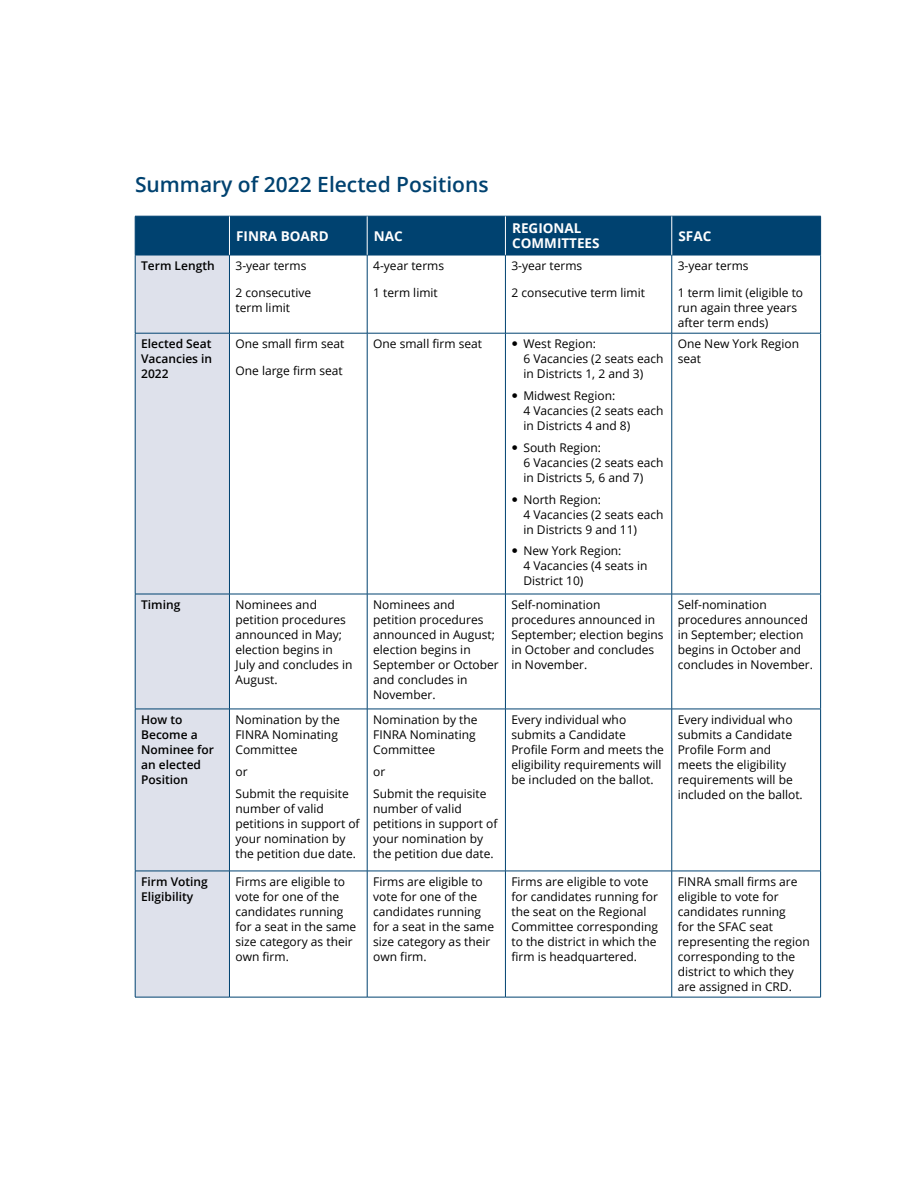
<style>
.page{position:relative;width:918px;height:1188px;background:#fff}
.page>*{position:absolute;margin:0;border:0;box-sizing:border-box;transform-origin:0 0}
.t1{font:600 21px "Open Sans";color:#004270}
.t2{font:700 13.5px/15px "Open Sans";color:#fff}
.t3{font:12px/15px "Open Sans";color:#000}
.t4{font:600 12px/15px "Open Sans";color:#000}
</style>
<div class="page">
<div style="left:136px;top:217px;width:684px;height:38px;background:#004270"></div>
<div style="left:136px;top:256px;width:93px;height:741px;background:#dee1eb"></div>
<hr style="left:135px;top:216px;width:94px;height:1px;background:#004270">
<hr style="left:135px;top:216px;width:1px;height:39px;background:#004270">
<hr style="left:229px;top:216px;width:138px;height:1px;background:#004270">
<hr style="left:367px;top:216px;width:138px;height:1px;background:#004270">
<hr style="left:505px;top:216px;width:167px;height:1px;background:#004270">
<hr style="left:672px;top:216px;width:149px;height:1px;background:#004270">
<hr style="left:820px;top:216px;width:1px;height:39px;background:#004270">
<hr style="left:135px;top:255px;width:94px;height:1px;background:#004270">
<hr style="left:135px;top:255px;width:1px;height:78px;background:#004270">
<hr style="left:229px;top:255px;width:138px;height:1px;background:#004270">
<hr style="left:229px;top:255px;width:1px;height:78px;background:#004270">
<hr style="left:367px;top:255px;width:138px;height:1px;background:#004270">
<hr style="left:367px;top:255px;width:1px;height:78px;background:#004270">
<hr style="left:505px;top:255px;width:167px;height:1px;background:#004270">
<hr style="left:505px;top:255px;width:1px;height:78px;background:#004270">
<hr style="left:672px;top:255px;width:149px;height:1px;background:#004270">
<hr style="left:672px;top:255px;width:1px;height:78px;background:#004270">
<hr style="left:820px;top:255px;width:1px;height:78px;background:#004270">
<hr style="left:135px;top:333px;width:94px;height:1px;background:#004270">
<hr style="left:135px;top:333px;width:1px;height:261px;background:#004270">
<hr style="left:229px;top:333px;width:138px;height:1px;background:#004270">
<hr style="left:229px;top:333px;width:1px;height:261px;background:#004270">
<hr style="left:367px;top:333px;width:138px;height:1px;background:#004270">
<hr style="left:367px;top:333px;width:1px;height:261px;background:#004270">
<hr style="left:505px;top:333px;width:167px;height:1px;background:#004270">
<hr style="left:505px;top:333px;width:1px;height:261px;background:#004270">
<hr style="left:672px;top:333px;width:149px;height:1px;background:#004270">
<hr style="left:672px;top:333px;width:1px;height:261px;background:#004270">
<hr style="left:820px;top:333px;width:1px;height:261px;background:#004270">
<hr style="left:135px;top:594px;width:94px;height:1px;background:#004270">
<hr style="left:135px;top:594px;width:1px;height:115px;background:#004270">
<hr style="left:229px;top:594px;width:138px;height:1px;background:#004270">
<hr style="left:229px;top:594px;width:1px;height:115px;background:#004270">
<hr style="left:367px;top:594px;width:138px;height:1px;background:#004270">
<hr style="left:367px;top:594px;width:1px;height:115px;background:#004270">
<hr style="left:505px;top:594px;width:167px;height:1px;background:#004270">
<hr style="left:505px;top:594px;width:1px;height:115px;background:#004270">
<hr style="left:672px;top:594px;width:149px;height:1px;background:#004270">
<hr style="left:672px;top:594px;width:1px;height:115px;background:#004270">
<hr style="left:820px;top:594px;width:1px;height:115px;background:#004270">
<hr style="left:135px;top:709px;width:94px;height:1px;background:#004270">
<hr style="left:135px;top:709px;width:1px;height:162px;background:#004270">
<hr style="left:229px;top:709px;width:138px;height:1px;background:#004270">
<hr style="left:229px;top:709px;width:1px;height:162px;background:#004270">
<hr style="left:367px;top:709px;width:138px;height:1px;background:#004270">
<hr style="left:367px;top:709px;width:1px;height:162px;background:#004270">
<hr style="left:505px;top:709px;width:167px;height:1px;background:#004270">
<hr style="left:505px;top:709px;width:1px;height:162px;background:#004270">
<hr style="left:672px;top:709px;width:149px;height:1px;background:#004270">
<hr style="left:672px;top:709px;width:1px;height:162px;background:#004270">
<hr style="left:820px;top:709px;width:1px;height:162px;background:#004270">
<hr style="left:135px;top:871px;width:94px;height:1px;background:#004270">
<hr style="left:135px;top:871px;width:1px;height:126px;background:#004270">
<hr style="left:229px;top:871px;width:138px;height:1px;background:#004270">
<hr style="left:229px;top:871px;width:1px;height:126px;background:#004270">
<hr style="left:367px;top:871px;width:138px;height:1px;background:#004270">
<hr style="left:367px;top:871px;width:1px;height:126px;background:#004270">
<hr style="left:505px;top:871px;width:167px;height:1px;background:#004270">
<hr style="left:505px;top:871px;width:1px;height:126px;background:#004270">
<hr style="left:672px;top:871px;width:149px;height:1px;background:#004270">
<hr style="left:672px;top:871px;width:1px;height:126px;background:#004270">
<hr style="left:820px;top:871px;width:1px;height:126px;background:#004270">
<hr style="left:135px;top:997px;width:94px;height:1px;background:#004270">
<hr style="left:229px;top:997px;width:138px;height:1px;background:#004270">
<hr style="left:367px;top:997px;width:138px;height:1px;background:#004270">
<hr style="left:505px;top:997px;width:167px;height:1px;background:#004270">
<hr style="left:672px;top:997px;width:149px;height:1px;background:#004270">
<hr style="left:229px;top:216px;width:1px;height:39px;background:#fff">
<hr style="left:367px;top:216px;width:1px;height:39px;background:#fff">
<hr style="left:505px;top:216px;width:1px;height:39px;background:#fff">
<hr style="left:672px;top:216px;width:1px;height:39px;background:#fff">
<h1 class="t1" style="left:135px;top:170px;width:355px">Summary of 2022 Elected Positions</h1>
<p class="t2" style="left:236px;top:228px;width:94px">FINRA BOARD</p>
<p class="t2" style="left:374px;top:228px;width:30px">NAC</p>
<p class="t2" style="left:512px;top:221px;width:89px">REGIONAL<br>COMMITTEES</p>
<p class="t2" style="left:679px;top:228px;width:34px">SFAC</p>
<p class="t4" style="left:141px;top:258px;width:75px">Term Length</p>
<p class="t3" style="left:235px;top:258px;width:72px">3-year terms</p>
<p class="t3" style="left:235px;top:285px;width:77px">2 consecutive term limit</p>
<p class="t4" style="left:141px;top:336px;width:73px;text-align:justify">Elected Seat Vacancies in 2022</p>
<p class="t3" style="left:235px;top:336px;width:110px">One small firm seat</p>
<p class="t3" style="left:235px;top:363px;width:109px">One large firm seat</p>
<p class="t3" style="left:373px;top:258px;width:72px">4-year terms</p>
<p class="t3" style="left:373px;top:285px;width:66px">1 term limit</p>
<p class="t3" style="left:511px;top:258px;width:72px">3-year terms</p>
<p class="t3" style="left:511px;top:285px;width:135px">2 consecutive term limit</p>
<p class="t3" style="left:373px;top:336px;width:110px">One small firm seat</p>
<p class="t3" style="left:523px;top:336px;width:142px">West Region:<br>6 Vacancies (2 seats each in Districts 1, 2 and 3)</p>
<p class="t3" style="left:523px;top:388px;width:142px">Midwest Region:<br>4 Vacancies (2 seats each in Districts 4 and 8)</p>
<p class="t3" style="left:523px;top:440px;width:142px">South Region:<br>6 Vacancies (2 seats each in Districts 5, 6 and 7)</p>
<p class="t3" style="left:523px;top:491px;width:142px">North Region:<br>4 Vacancies (2 seats each in Districts 9 and 11)</p>
<p class="t3" style="left:523px;top:543px;width:126px">New York Region:<br>4 Vacancies (4 seats in<br>District 10)</p>
<p class="t3" style="left:678px;top:258px;width:72px">3-year terms</p>
<p class="t3" style="left:678px;top:285px;width:127px">1 term limit (eligible to run again three years after term ends)</p>
<p class="t3" style="left:678px;top:336px;width:123px">One New York Region seat</p>
<p class="t4" style="left:141px;top:597px;width:41px">Timing</p>
<p class="t3" style="left:235px;top:597px;width:119px">Nominees and petition procedures announced in May; election begins in<br>July and concludes in<br>August.</p>
<p class="t3" style="left:373px;top:597px;width:127px">Nominees and petition procedures announced in August; election begins in<br>September or October and concludes in<br>November.</p>
<p class="t3" style="left:511px;top:597px;width:154px">Self-nomination procedures announced in<br>September; election begins in October and concludes in November.</p>
<p class="t3" style="left:678px;top:597px;width:137px">Self-nomination procedures announced in September; election begins in October and concludes in November.</p>
<p class="t4" style="left:141px;top:712px;width:74px">How to<br>Become a<br>Nominee for an elected<br>Position</p>
<p class="t3" style="left:235px;top:712px;width:106px">Nomination by the<br>FINRA Nominating<br>Committee</p>
<p class="t3" style="left:511px;top:712px;width:154px">Every individual who submits a Candidate<br>Profile Form and meets the eligibility requirements will be included on the ballot.</p>
<p class="t3" style="left:678px;top:712px;width:127px">Every individual who submits a Candidate<br>Profile Form and meets the eligibility requirements will be included on the ballot.</p>
<p class="t3" style="left:373px;top:712px;width:106px">Nomination by the<br>FINRA Nominating<br>Committee</p>
<p class="t3" style="left:373px;top:760px;width:115px;line-height:21.8px">or<br>Submit the requisite</p>
<p class="t3" style="left:373px;top:800px;width:126px">number of valid petitions in support of your nomination by the petition due date.</p>
<p class="t3" style="left:235px;top:760px;width:115px;line-height:21.8px">or<br>Submit the requisite</p>
<p class="t3" style="left:235px;top:800px;width:126px">number of valid petitions in support of your nomination by the petition due date.</p>
<p class="t4" style="left:141px;top:874px;width:68px">Firm Voting<br>Eligibility</p>
<p class="t3" style="left:235px;top:874px;width:122px">Firms are eligible to vote for one of the candidates running for a seat in the same size category as their own firm.</p>
<p class="t3" style="left:373px;top:874px;width:122px">Firms are eligible to vote for one of the candidates running for a seat in the same size category as their own firm.</p>
<p class="t3" style="left:511px;top:874px;width:148px">Firms are eligible to vote for candidates running for the seat on the Regional<br>Committee corresponding to the district in which the firm is headquartered.</p>
<p class="t3" style="left:678px;top:874px;width:134px">FINRA small firms are eligible to vote for candidates running<br>for the SFAC seat representing the region corresponding to the district to which they are assigned in CRD.</p>
</div>
